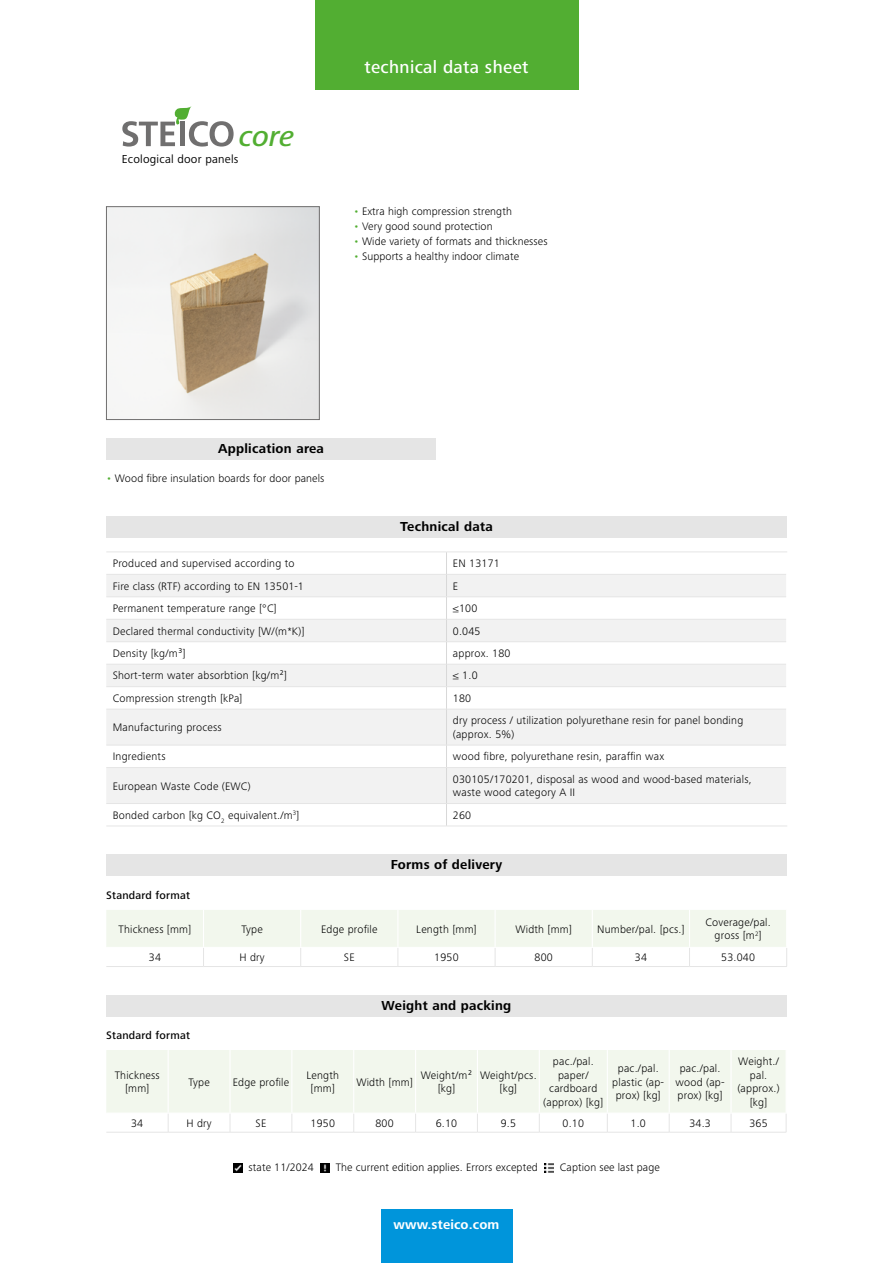
<style>
.page{position:relative;width:893px;height:1263px;background:#fff}
.page>*{position:absolute;margin:0;border:0;box-sizing:border-box;transform-origin:0 0}
.t1{font:italic 500 29.7px "Frutiger Next LTW1 G";color:#52ae32}
.t2{font:500 18px "Frutiger Next LTW1 G";letter-spacing:.02em;color:#fff}
.t3{font:700 13.5px "Frutiger Next LTW1 G";letter-spacing:.02em;color:#000}
.t4{font:700 13.5px "Frutiger Next LTW1 G";letter-spacing:.01em;color:#fff}
.t5{font:12px "Frutiger Next LTW1 G";letter-spacing:.02em;color:#000}
.t6{font:300 11.25px/13.5px "Frutiger Next LTW1 G";letter-spacing:.02em;color:#000;text-align:center}
.t7{font:500 11.25px "Frutiger Next LTW1 G";letter-spacing:.02em;color:#000}
.s1{color:#52ae32}
</style>
<div class="page">
<svg style="left:122px;top:106px;width:112px;height:41px"></svg>
<img style="left:108px;top:208px;width:209px;height:210px">
<div style="left:106px;top:206px;width:213px;height:214px;border:1px solid #706f6f"></div>
<div style="left:106px;top:438px;width:330px;height:21px;background:#e5e5e5"></div>
<div style="left:106px;top:516px;width:681px;height:21px;background:#e5e5e5"></div>
<svg style="left:106px;top:575px;width:680px;height:228px;fill:#f2f2f2"></svg>
<hr style="left:106px;top:574px;width:340px;height:1px;background:#e5e5e5">
<hr style="left:446px;top:574px;width:340px;height:1px;background:#e5e5e5">
<hr style="left:106px;top:596px;width:340px;height:1px;background:#e5e5e5">
<hr style="left:446px;top:596px;width:340px;height:1px;background:#e5e5e5">
<hr style="left:106px;top:619px;width:340px;height:1px;background:#e5e5e5">
<hr style="left:446px;top:619px;width:340px;height:1px;background:#e5e5e5">
<hr style="left:106px;top:641px;width:340px;height:1px;background:#e5e5e5">
<hr style="left:446px;top:641px;width:340px;height:1px;background:#e5e5e5">
<hr style="left:106px;top:664px;width:340px;height:1px;background:#e5e5e5">
<hr style="left:446px;top:664px;width:340px;height:1px;background:#e5e5e5">
<hr style="left:106px;top:686px;width:340px;height:1px;background:#e5e5e5">
<hr style="left:446px;top:686px;width:340px;height:1px;background:#e5e5e5">
<svg style="left:446px;top:553px;width:1px;height:156px"></svg>
<hr style="left:106px;top:709px;width:340px;height:1px;background:#e5e5e5">
<hr style="left:446px;top:709px;width:340px;height:1px;background:#e5e5e5">
<hr style="left:446px;top:709px;width:1px;height:36px;background:#d8d8d8">
<hr style="left:106px;top:745px;width:340px;height:1px;background:#e5e5e5">
<hr style="left:446px;top:745px;width:340px;height:1px;background:#e5e5e5">
<svg style="left:446px;top:746px;width:1px;height:21px"></svg>
<hr style="left:106px;top:767px;width:340px;height:1px;background:#e5e5e5">
<hr style="left:446px;top:767px;width:340px;height:1px;background:#e5e5e5">
<hr style="left:446px;top:768px;width:1px;height:35px;background:#d8d8d8">
<hr style="left:106px;top:803px;width:340px;height:1px;background:#e5e5e5">
<hr style="left:446px;top:803px;width:340px;height:1px;background:#e5e5e5">
<svg style="left:446px;top:804px;width:1px;height:22px"></svg>
<hr style="left:106px;top:552px;width:340px;height:1px;background:#e5e5e5">
<hr style="left:446px;top:552px;width:341px;height:1px;background:#e5e5e5">
<hr style="left:106px;top:826px;width:340px;height:1px;background:#e5e5e5">
<hr style="left:446px;top:826px;width:341px;height:1px;background:#e5e5e5">
<div style="left:106px;top:855px;width:681px;height:21px;background:#e5e5e5"></div>
<svg style="left:106px;top:910px;width:681px;height:56px"></svg>
<hr style="left:106px;top:966px;width:97px;height:1px;background:#e5e5e5">
<hr style="left:203px;top:966px;width:98px;height:1px;background:#e5e5e5">
<hr style="left:301px;top:966px;width:97px;height:1px;background:#e5e5e5">
<hr style="left:398px;top:966px;width:97px;height:1px;background:#e5e5e5">
<hr style="left:495px;top:966px;width:97px;height:1px;background:#e5e5e5">
<hr style="left:592px;top:966px;width:97px;height:1px;background:#e5e5e5">
<hr style="left:689px;top:966px;width:98px;height:1px;background:#e5e5e5">
<div style="left:106px;top:995px;width:681px;height:21px;background:#e5e5e5"></div>
<svg style="left:106px;top:1050px;width:681px;height:82px"></svg>
<hr style="left:106px;top:1132px;width:62px;height:1px;background:#e5e5e5">
<hr style="left:168px;top:1132px;width:62px;height:1px;background:#e5e5e5">
<hr style="left:230px;top:1132px;width:62px;height:1px;background:#e5e5e5">
<hr style="left:292px;top:1132px;width:62px;height:1px;background:#e5e5e5">
<hr style="left:354px;top:1132px;width:62px;height:1px;background:#e5e5e5">
<hr style="left:416px;top:1132px;width:61px;height:1px;background:#e5e5e5">
<hr style="left:477px;top:1132px;width:62px;height:1px;background:#e5e5e5">
<hr style="left:539px;top:1132px;width:68px;height:1px;background:#e5e5e5">
<hr style="left:607px;top:1132px;width:62px;height:1px;background:#e5e5e5">
<hr style="left:669px;top:1132px;width:62px;height:1px;background:#e5e5e5">
<hr style="left:731px;top:1132px;width:55px;height:1px;background:#e5e5e5">
<div style="left:315px;top:0;width:263px;height:89px;background:#52ae32"></div>
<div style="left:381px;top:1210px;width:131px;height:53px;background:#0095db"></div>
<svg style="left:233px;top:1163px;width:9px;height:9px"></svg>
<svg style="left:320px;top:1163px;width:10px;height:9px"></svg>
<svg style="left:544px;top:1163px;width:10px;height:9px"></svg>
<h1 class="t1" style="left:239px;top:119px;width:57px">core</h1>
<p class="t5" style="left:122px;top:152px;width:118px">Ecological door panels</p>
<h2 class="t2" style="left:364px;top:56px;width:166px">technical data sheet</h2>
<p class="t6" style="left:353px;top:204px;width:160px"><span class="s1">•</span> Extra high compression strength</p>
<p class="t6" style="left:353px;top:219px;width:141px"><span class="s1">•</span> Very good sound protection</p>
<p class="t6" style="left:353px;top:234px;width:196px"><span class="s1">•</span> Wide variety of formats and thicknesses</p>
<p class="t6" style="left:353px;top:249px;width:167px"><span class="s1">•</span> Supports a healthy indoor climate</p>
<p class="t3" style="left:218px;top:441px;width:107px">Application area</p>
<p class="t6" style="left:106px;top:472px;width:220px"><span class="s1">•</span> Wood fibre insulation boards for door panels</p>
<p class="t3" style="left:400px;top:518px;width:94px">Technical data</p>
<p class="t6" style="left:113px;top:557px;width:183px">Produced and supervised according to</p>
<p class="t6" style="left:453px;top:557px;width:49px">EN 13171</p>
<p class="t6" style="left:113px;top:579px;width:193px">Fire class (RTF) according to EN 13501-1</p>
<p class="t6" style="left:453px;top:579px;width:7px">E</p>
<p class="t6" style="left:113px;top:602px;width:166px">Permanent temperature range [°C]</p>
<p class="t6" style="left:453px;top:602px;width:26px">≤100</p>
<p class="t6" style="left:113px;top:624px;width:193px">Declared thermal conductivity [W/(m*K)]</p>
<p class="t6" style="left:453px;top:624px;width:29px">0.045</p>
<p class="t6" style="left:113px;top:646px;width:75px">Density [kg/m³]</p>
<p class="t6" style="left:453px;top:646px;width:59px">approx. 180</p>
<p class="t6" style="left:113px;top:669px;width:176px">Short-term water absorbtion [kg/m²]</p>
<p class="t6" style="left:453px;top:669px;width:26px">≤ 1.0</p>
<p class="t6" style="left:113px;top:691px;width:131px">Compression strength [kPa]</p>
<p class="t6" style="left:453px;top:691px;width:20px">180</p>
<p class="t6" style="left:113px;top:721px;width:111px">Manufacturing process</p>
<p class="t6" style="left:453px;top:714px;width:292px;text-align:left">dry process / utilization polyurethane resin for panel bonding (approx. 5%)</p>
<p class="t6" style="left:113px;top:750px;width:54px">Ingredients</p>
<p class="t6" style="left:453px;top:750px;width:213px">wood fibre, polyurethane resin, paraffin wax</p>
<p class="t6" style="left:113px;top:779px;width:139px">European Waste Code (EWC)</p>
<p class="t6" style="left:453px;top:772px;width:300px;text-align:left">030105/170201, disposal as wood and wood-based materials, waste wood category A II</p>
<p class="t6" style="left:113px;top:808px;width:188px">Bonded carbon [kg CO<sub>2</sub> equivalent./m<sup>3</sup>]</p>
<p class="t6" style="left:453px;top:808px;width:20px">260</p>
<p class="t3" style="left:391px;top:857px;width:113px">Forms of delivery</p>
<p class="t7" style="left:106px;top:889px;width:85px">Standard format</p>
<p class="t6" style="left:118px;top:922px;width:74px">Thickness [mm]</p>
<p class="t6" style="left:241px;top:922px;width:23px">Type</p>
<p class="t6" style="left:321px;top:922px;width:58px">Edge profile</p>
<p class="t6" style="left:416px;top:922px;width:62px">Length [mm]</p>
<p class="t6" style="left:515px;top:922px;width:58px">Width [mm]</p>
<p class="t6" style="left:597px;top:922px;width:89px">Number/pal. [pcs.]</p>
<p class="t6" style="left:705px;top:915px;width:67px">Coverage/pal. gross [m<sup>2</sup>]</p>
<p class="t6" style="left:149px;top:950px;width:14px">34</p>
<p class="t6" style="left:239px;top:950px;width:27px">H dry</p>
<p class="t6" style="left:344px;top:950px;width:12px">SE</p>
<p class="t6" style="left:434px;top:950px;width:26px">1950</p>
<p class="t6" style="left:534px;top:950px;width:20px">800</p>
<p class="t6" style="left:635px;top:950px;width:14px">34</p>
<p class="t6" style="left:721px;top:950px;width:35px">53.040</p>
<p class="t3" style="left:382px;top:997px;width:131px">Weight and packing</p>
<p class="t7" style="left:106px;top:1029px;width:85px">Standard format</p>
<p class="t6" style="left:115px;top:1068px;width:47px">Thickness [mm]</p>
<p class="t6" style="left:188px;top:1075px;width:23px">Type</p>
<p class="t6" style="left:233px;top:1075px;width:58px">Edge profile</p>
<p class="t6" style="left:306px;top:1068px;width:34px">Length [mm]</p>
<p class="t6" style="left:356px;top:1075px;width:58px">Width [mm]</p>
<p class="t6" style="left:421px;top:1068px;width:53px">Weight/m² [kg]</p>
<p class="t6" style="left:480px;top:1068px;width:58px">Weight/pcs. [kg]</p>
<p class="t6" style="left:543px;top:1055px;width:62px">pac./pal. paper/ cardboard (approx) [kg]</p>
<p class="t6" style="left:612px;top:1062px;width:53px">pac./pal. plastic (ap&shy;prox) [kg]</p>
<p class="t6" style="left:675px;top:1062px;width:51px">pac./pal. wood (ap&shy;prox) [kg]</p>
<p class="t6" style="left:737px;top:1055px;width:44px">Weight./ pal. (approx.) [kg]</p>
<p class="t6" style="left:131px;top:1116px;width:14px">34</p>
<p class="t6" style="left:186px;top:1116px;width:27px">H dry</p>
<p class="t6" style="left:256px;top:1116px;width:12px">SE</p>
<p class="t6" style="left:310px;top:1116px;width:26px">1950</p>
<p class="t6" style="left:375px;top:1116px;width:20px">800</p>
<p class="t6" style="left:436px;top:1116px;width:23px">6.10</p>
<p class="t6" style="left:501px;top:1116px;width:17px">9.5</p>
<p class="t6" style="left:562px;top:1116px;width:23px">0.10</p>
<p class="t6" style="left:631px;top:1116px;width:17px">1.0</p>
<p class="t6" style="left:689px;top:1116px;width:23px">34.3</p>
<p class="t6" style="left:749px;top:1116px;width:20px">365</p>
<p class="t6" style="left:249px;top:1161px;width:67px">state 11/2024</p>
<p class="t6" style="left:336px;top:1161px;width:204px">The current edition applies. Errors excepted</p>
<p class="t6" style="left:560px;top:1161px;width:101px">Caption see last page</p>
<p class="t4" style="left:394px;top:1217px;width:107px">www.steico.com</p>
</div>
